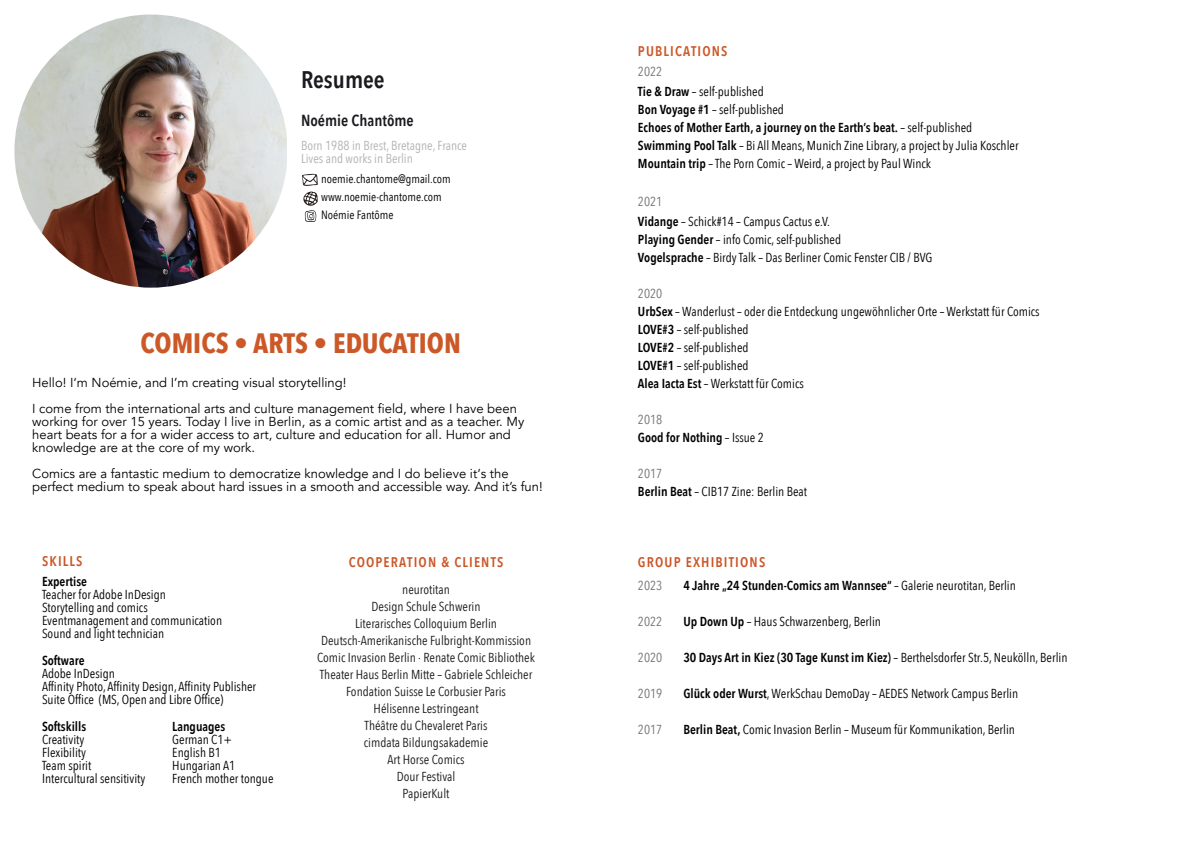
<style>
.page{position:relative;width:1191px;height:842px;background:#fff}
.page>*{position:absolute;margin:0;border:0;box-sizing:border-box;transform-origin:0 0}
.t1{font:700 28px "Avenir Next Condensed";color:#cc5827}
.t2{font:600 24px "Avenir Next Condensed";color:#1b1b1f}
.t3{font:600 16px "Avenir Next Condensed";color:#1b1b1f}
.t4{font:600 14px "Avenir Next Condensed";letter-spacing:.085em;color:#cc5728}
.t5{font:13px/13px "Avenir Next Condensed";color:#000}
.t6{font:13px/13px "Avenir";color:#000}
.t7{font:13px/17px "Avenir Next Condensed";color:#1b1b1f;text-align:center}
.t8{font:600 13px/18px "Avenir Next Condensed";color:#000}
.t9{font:13px/13px "Avenir Next Condensed";color:#b2b2b2}
.t10{font:13px "Avenir Next Condensed";color:#737373}
.t11{font:12px/18px "Avenir Next Condensed";letter-spacing:-.005em;color:#000}
.s1{color:#737373}
.s2{font-weight:600}
.s3{font-weight:400;color:#737373}
.s4{font-weight:400}
</style>
<div class="page">
<svg style="left:302px;top:174px;width:16px;height:48px"></svg>
<img style="left:14px;top:15px;width:273px;height:273px">
<h2 class="t2" style="left:301px;top:64px;width:85px">Resumee</h2>
<p class="t3" style="left:301px;top:110px;width:114px">Noémie Chantôme</p>
<p class="t9" style="left:301px;top:140px;width:167px">Born 1988 in Brest, Bretagne, France<br>Lives and works in Berlin</p>
<p class="t11" style="left:321px;top:170px;width:131px">noemie.chantome@gmail.com www.noemie-chantome.com<br>Noémie Fantôme</p>
<h1 class="t1" style="left:141px;top:325px;width:322px">COMICS • ARTS • EDUCATION</h1>
<p class="t6" style="left:32px;top:369px;width:486px;line-height:26px">Hello! I‘m Noémie, and I’m creating visual storytelling!<br>I come from the international arts and culture management field, where I have been</p>
<p class="t6" style="left:32px;top:415px;width:493px">working for over 15 years. Today I live in Berlin, as a comic artist and as a teacher. My heart beats for a for a wider access to art, culture and education for all. Humor and knowledge are at the core of my work.</p>
<p class="t6" style="left:32px;top:467px;width:512px">Comics are a fantastic medium to democratize knowledge and I do believe it‘s the perfect medium to speak about hard issues in a smooth and accessible way. And it’s fun!</p>
<p class="t4" style="left:42px;top:552px;width:42px">SKILLS</p>
<p class="t8" style="left:42px;top:573px;width:46px">Expertise</p>
<p class="t5" style="left:42px;top:589px;width:182px">Teacher for Adobe InDesign<br>Storytelling and comics<br>Eventmanagement and communication<br>Sound and light technician</p>
<p class="t8" style="left:42px;top:652px;width:44px">Software</p>
<p class="t5" style="left:42px;top:668px;width:216px">Adobe InDesign<br>Affinity Photo, Affinity Design, Affinity Publisher<br>Suite Office (MS, Open and Libre Office)</p>
<p class="t8" style="left:42px;top:718px;width:46px">Softskills</p>
<p class="t5" style="left:42px;top:733px;width:105px">Creativity<br>Flexibility<br>Team spirit<br>Intercultural sensitivity</p>
<p class="t8" style="left:172px;top:718px;width:55px">Languages</p>
<p class="t5" style="left:172px;top:733px;width:103px">German C1+<br>English B1<br>Hungarian A1<br>French mother tongue</p>
<p class="t4" style="left:349px;top:553px;width:156px">COOPERATION &amp; CLIENTS</p>
<p class="t7" style="left:317px;top:581px;width:219px">neurotitan<br>Design Schule Schwerin<br>Literarisches Colloquium Berlin<br>Deutsch-Amerikanische Fulbright-Kommission<br>Comic Invasion Berlin · Renate Comic Bibliothek<br>Theater Haus Berlin Mitte – Gabriele Schleicher<br>Fondation Suisse Le Corbusier Paris<br>Hélisenne Lestringeant<br>Théâtre du Chevaleret Paris<br>cimdata Bildungsakademie<br>Art Horse Comics<br>Dour Festival<br>PapierKult</p>
<p class="t4" style="left:638px;top:42px;width:91px">PUBLICATIONS</p>
<p class="t5" style="left:638px;top:62px;width:127px;line-height:20px"><span class="s1">2022<br></span><span class="s2">Tie &amp; Draw</span> – self-published</p>
<p class="t5" style="left:638px;top:101px;width:382px;line-height:18px"><span class="s2">Bon Voyage #1</span> – self-published<br><span class="s2">Echoes of Mother Earth, a journey on the Earth’s beat.</span> – self-published <span class="s2">Swimming Pool Talk</span> – Bi All Means, Munich Zine Library, a project by Julia Koschler <span class="s2">Mountain trip</span> – The Porn Comic – Weird, a project by Paul Winck</p>
<p class="t5" style="left:638px;top:192px;width:193px;line-height:20px"><span class="s1">2021<br></span><span class="s2">Vidange</span> – Schick#14 – Campus Cactus e.V.</p>
<p class="t5" style="left:638px;top:231px;width:296px;line-height:18px"><span class="s2">Playing Gender</span> – info Comic, self-published<br><span class="s2">Vogelsprache</span> – Birdy Talk – Das Berliner Comic Fenster CIB / BVG</p>
<p class="t5" style="left:638px;top:285px;width:403px;line-height:18px"><span class="s1">2020<br></span><span class="s2">UrbSex</span> – Wanderlust – oder die Entdeckung ungewöhnlicher Orte – Werkstatt für Comics <span class="s2">LOVE#3</span> – self-published<br><span class="s2">LOVE#2</span> – self-published<br><span class="s2">LOVE#1</span> – self-published<br><span class="s2">Alea Iacta Est</span> – Werkstatt für Comics</p>
<p class="t8" style="left:638px;top:411px;width:127px"><span class="s3">2018<br></span>Good for Nothing <span class="s4">– Issue 2</span></p>
<p class="t5" style="left:638px;top:465px;width:170px;line-height:18px"><span class="s1">2017<br></span><span class="s2">Berlin Beat</span> – CIB17 Zine: Berlin Beat</p>
<p class="t4" style="left:638px;top:553px;width:129px">GROUP EXHIBITIONS</p>
<p class="t10" style="left:638px;top:577px;width:26px">2023</p>
<p class="t8" style="left:683px;top:577px;width:334px">4 Jahre „24 Stunden-Comics am Wannsee“ <span class="s4">– Galerie neurotitan, Berlin</span></p>
<p class="t10" style="left:638px;top:613px;width:26px">2022</p>
<p class="t5" style="left:683px;top:615px;width:199px"><span class="s2">Up Down Up</span> – Haus Schwarzenberg, Berlin</p>
<p class="t10" style="left:638px;top:649px;width:26px">2020</p>
<p class="t5" style="left:683px;top:651px;width:386px"><span class="s2">30 Days Art in Kiez (30 Tage Kunst im Kiez)</span> – Berthelsdorfer Str.5, Neukölln, Berlin</p>
<p class="t10" style="left:638px;top:685px;width:26px">2019</p>
<p class="t5" style="left:683px;top:687px;width:336px"><span class="s2">Glück oder Wurst</span>, WerkSchau DemoDay – AEDES Network Campus Berlin</p>
<p class="t10" style="left:638px;top:721px;width:26px">2017</p>
<p class="t5" style="left:683px;top:723px;width:333px"><span class="s2">Berlin Beat,</span> Comic Invasion Berlin – Museum für Kommunikation, Berlin</p>
</div>
